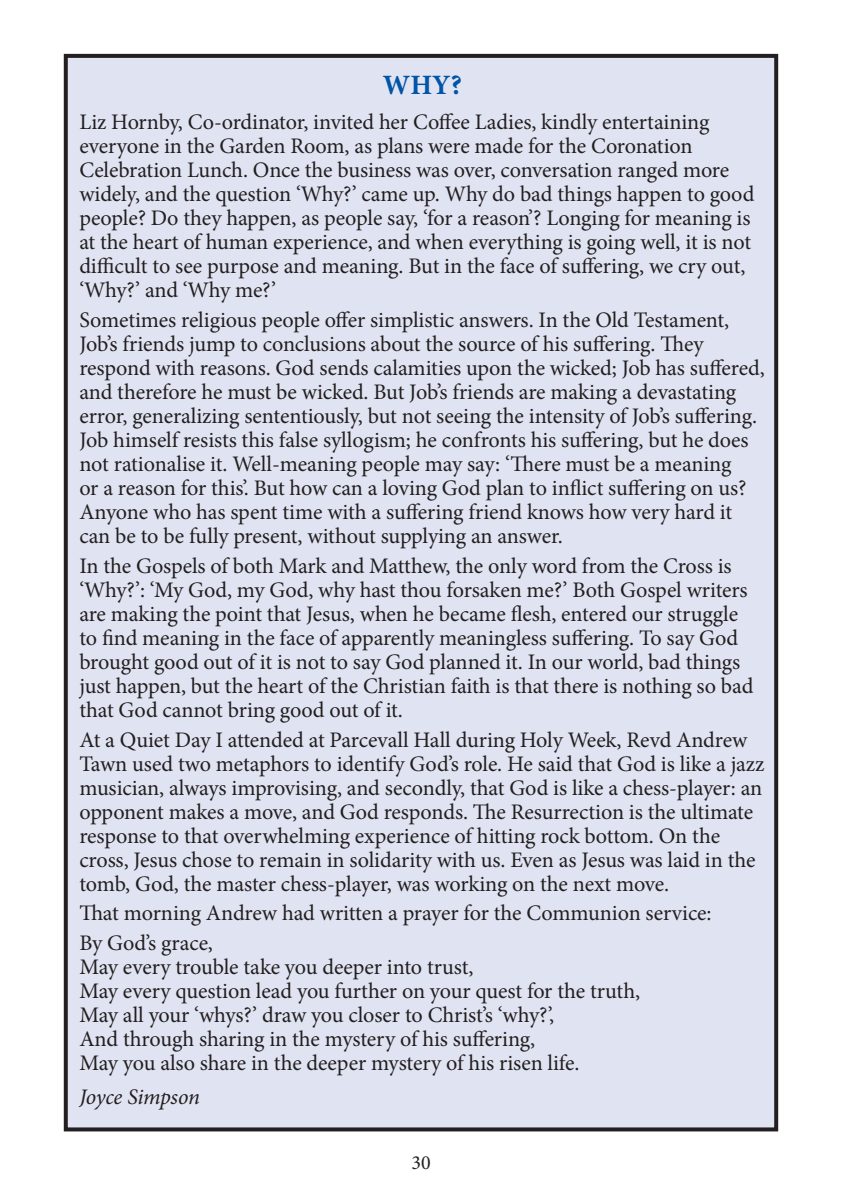
<style>
.page{position:relative;width:842px;height:1191px;background:#fff}
.page>*{position:absolute;margin:0;border:0;box-sizing:border-box;transform-origin:0 0}
.t1{font:700 28px "Minion Pro";color:#0154a6}
.t2{font:22.2px/24px "Minion Pro";letter-spacing:-.01em;color:#231f20}
.t3{font:italic 22.2px "Minion Pro";letter-spacing:-.015em;color:#231f20}
.t4{font:20px "Minion Pro";color:#231f20}
</style>
<div class="page">
<div style="left:66px;top:56px;width:710px;height:1073px;background:#e0e4f2"></div>
<div style="left:64px;top:54px;width:714px;height:1077px;border:4px solid #231f20"></div>
<p class="t1" style="left:383px;top:65px;width:80px">WHY?</p>
<p class="t2" style="left:79px;top:110px;width:676px">Liz Hornby, Co-ordinator, invited her Coffee Ladies, kindly entertaining everyone in the Garden Room, as plans were made for the Coronation Celebration Lunch. Once the business was over, conversation ranged more widely, and the question ‘Why?’ came up. Why do bad things happen to good people? Do they happen, as people say, ‘for a reason’? Longing for meaning is at the heart of human experience, and when everything is going well, it is not difficult to see purpose and meaning. But in the face of suffering, we cry out, ‘Why?’ and ‘Why me?’</p>
<p class="t2" style="left:79px;top:308px;width:687px">Sometimes religious people offer simplistic answers. In the Old Testament, Job’s friends jump to conclusions about the source of his suffering. They respond with reasons. God sends calamities upon the wicked; Job has suffered, and therefore he must be wicked. But Job’s friends are making a devastating error, generalizing sententiously, but not seeing the intensity of Job’s suffering.<br>Job himself resists this false syllogism; he confronts his suffering, but he does not rationalise it. Well-meaning people may say: ‘There must be a meaning<br>or a reason for this’. But how can a loving God plan to inflict suffering on us?<br>Anyone who has spent time with a suffering friend knows how very hard it can be to be fully present, without supplying an answer.</p>
<p class="t2" style="left:79px;top:554px;width:676px">In the Gospels of both Mark and Matthew, the only word from the Cross is ‘Why?’: ‘My God, my God, why hast thou forsaken me?’ Both Gospel writers are making the point that Jesus, when he became flesh, entered our struggle to find meaning in the face of apparently meaningless suffering. To say God brought good out of it is not to say God planned it. In our world, bad things just happen, but the heart of the Christian faith is that there is nothing so bad that God cannot bring good out of it.</p>
<p class="t2" style="left:79px;top:727px;width:687px">At a Quiet Day I attended at Parcevall Hall during Holy Week, Revd Andrew Tawn used two metaphors to identify God’s role. He said that God is like a jazz musician, always improvising, and secondly, that God is like a chess-player: an opponent makes a move, and God responds. The Resurrection is the ultimate response to that overwhelming experience of hitting rock bottom. On the cross, Jesus chose to remain in solidarity with us. Even as Jesus was laid in the tomb, God, the master chess-player, was working on the next move.</p>
<p class="t2" style="left:79px;top:898px;width:634px;line-height:29.6px">That morning Andrew had written a prayer for the Communion service:<br>By God’s grace,</p>
<p class="t2" style="left:79px;top:955px;width:562px">May every trouble take you deeper into trust,<br>May every question lead you further on your quest for the truth, May all your ‘whys?’ draw you closer to Christ’s ‘why?’,<br>And through sharing in the mystery of his suffering,<br>May you also share in the deeper mystery of his risen life.</p>
<p class="t3" style="left:79px;top:1081px;width:122px">Joyce Simpson</p>
<p class="t4" style="left:411px;top:1148px;width:21px">30</p>
</div>
